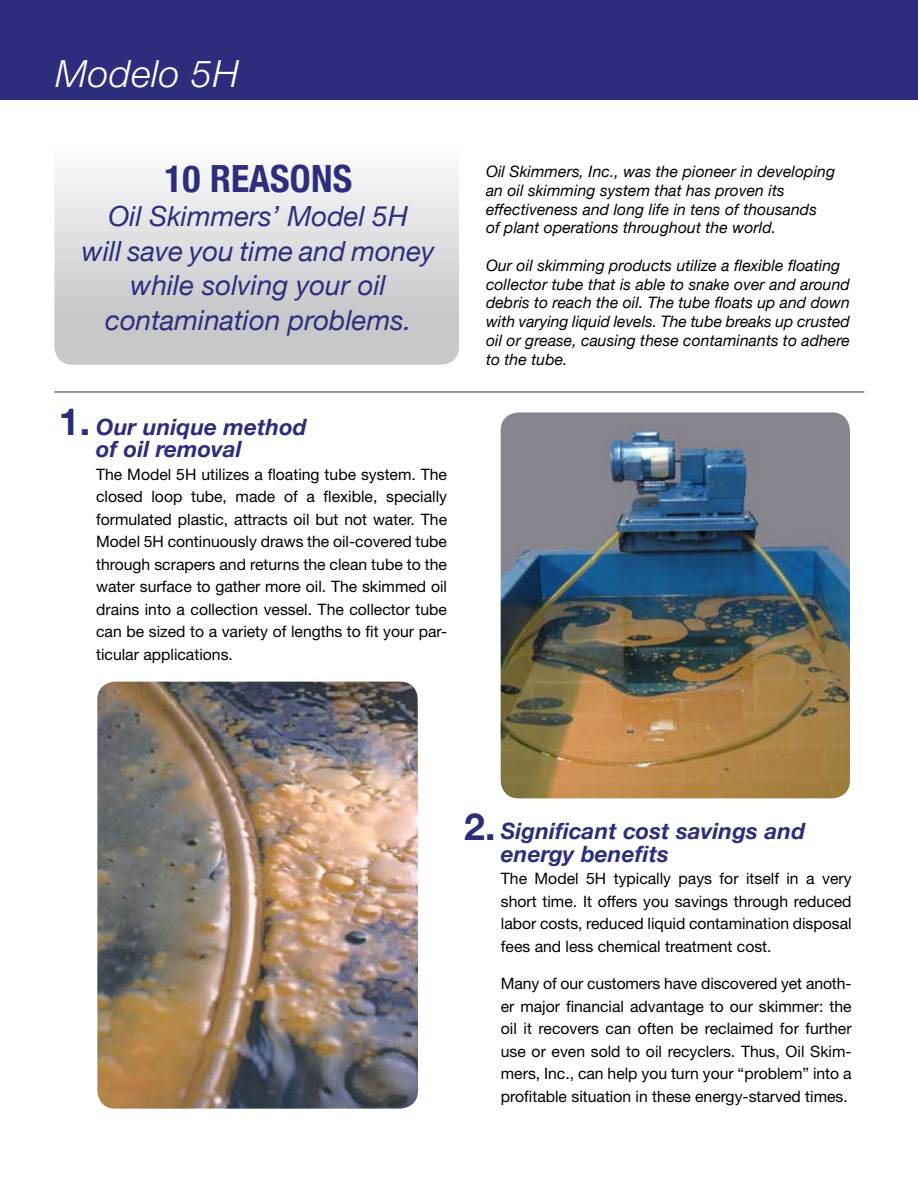
<style>
.page{position:relative;width:918px;height:1188px;background:#fff}
.page>*{position:absolute;margin:0;border:0;box-sizing:border-box;transform-origin:0 0}
.t1{font:700 condensed 37.5px "Helvetica Neue";letter-spacing:.005em;color:#2e2d7d}
.t2{font:italic 300 37.5px "Helvetica Neue";letter-spacing:.015em;color:#fff}
.t3{font:700 37.5px "Helvetica Neue";color:#2e2d7d}
.t4{font:italic 27.75px/34.5px "Helvetica Neue";color:#2e2d7d;text-align:center}
.t5{font:italic 700 22.5px/22.5px "Helvetica Neue";letter-spacing:.005em;color:#2e2d7d}
.t6{font:15.75px/22.5px "Helvetica Neue";color:#000;text-align:justify}
.t7{font:italic 15.75px/18.8px "Helvetica Neue";letter-spacing:.005em;color:#000}
</style>
<div class="page">
<div style="left:54px;top:129px;width:405px;height:236px;background:linear-gradient(to bottom,#fff,#bcbec1);border-radius:18px"></div>
<div style="left:0;top:0;width:918px;height:100px;background:#2e2d7d"></div>
<hr style="left:54px;top:391px;width:810px;height:2px;background:#76787b">
<img style="left:501px;top:412px;width:349px;height:386px;border-radius:18px">
<img style="left:97px;top:682px;width:321px;height:427px;border-radius:18px">
<h1 class="t2" style="left:55px;top:51px;width:185px">Modelo 5H</h1>
<h1 class="t1" style="left:164px;top:156px;width:189px">10 REASONS</h1>
<h2 class="t4" style="left:82px;top:199px;width:354px">Oil Skimmers’ Model 5H<br>will save you time and money while solving your oil contamination problems.</h2>
<h1 class="t3" style="left:59px;top:398px;width:33px">1.</h1>
<h3 class="t5" style="left:96px;top:415px;width:212px">Our unique method of oil removal</h3>
<p class="t6" style="left:96px;top:463px;width:353px">The Model 5H utilizes a floating tube system. The closed loop tube, made of a flexible, specially formulated plastic, attracts oil but not water. The Model 5H continuously draws the oil-covered tube through scrapers and returns the clean tube to the water surface to gather more oil. The skimmed oil drains into a collection vessel. The collector tube can be sized to a variety of lengths to fit your par&shy;ticular applications.</p>
<p class="t7" style="left:486px;top:162px;width:351px">Oil Skimmers, Inc., was the pioneer in developing an oil skimming system that has proven its effectiveness and long life in tens of thousands<br>of plant operations throughout the world.</p>
<p class="t7" style="left:486px;top:256px;width:365px">Our oil skimming products utilize a flexible floating collector tube that is able to snake over and around debris to reach the oil. The tube floats up and down with varying liquid levels. The tube breaks up crusted oil or grease, causing these contaminants to adhere to the tube.</p>
<h1 class="t3" style="left:464px;top:803px;width:33px">2.</h1>
<h3 class="t5" style="left:501px;top:820px;width:306px">Significant cost savings and energy benefits</h3>
<p class="t6" style="left:501px;top:867px;width:352px">The Model 5H typically pays for itself in a very short time. It offers you savings through reduced labor costs, reduced liquid contamination disposal fees and less chemical treatment cost.</p>
<p class="t6" style="left:501px;top:972px;width:352px">Many of our customers have discovered yet anoth&shy;er major financial advantage to our skimmer: the oil it recovers can often be reclaimed for further use or even sold to oil recyclers. Thus, Oil Skim&shy;mers, Inc., can help you turn your “problem” into a profitable situation in these energy-starved times.</p>
</div>
